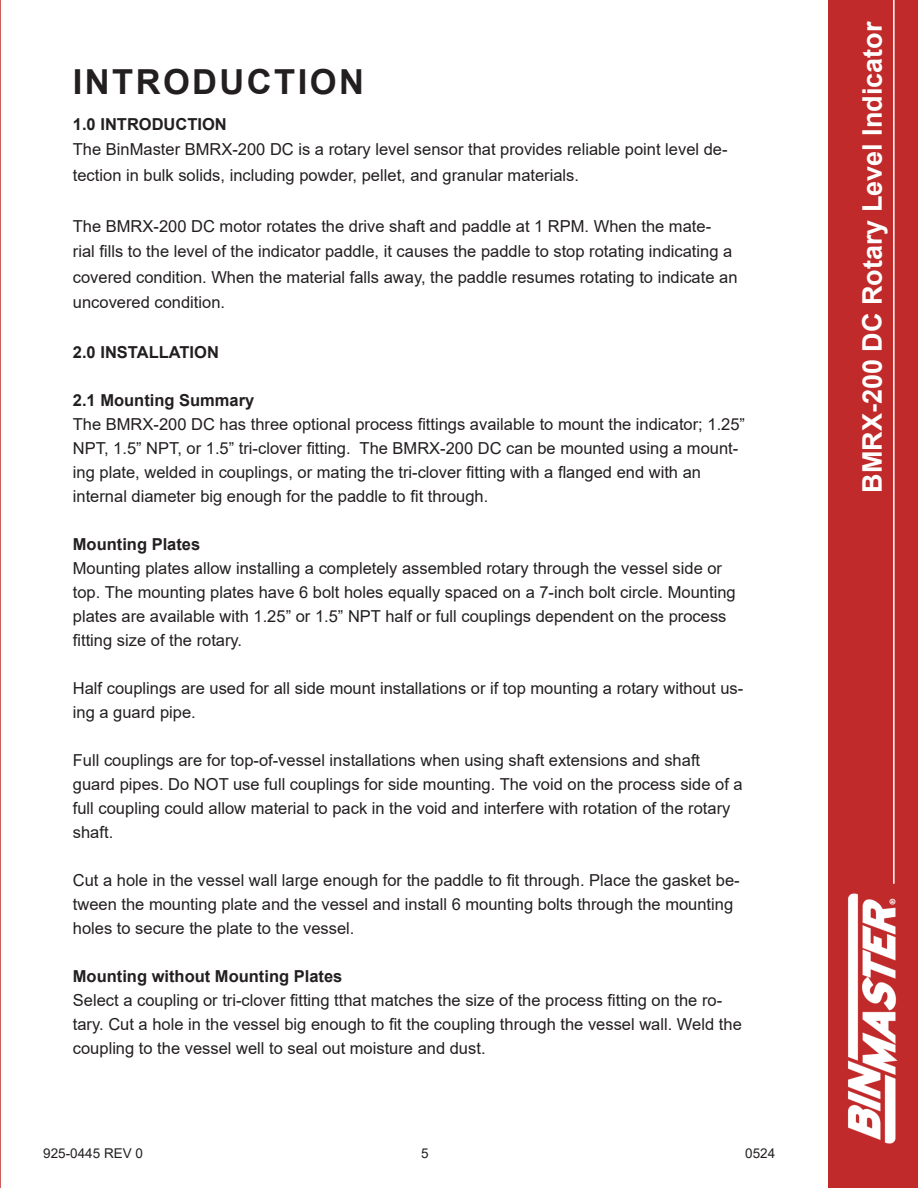
<style>
.page{position:relative;width:918px;height:1188px;background:#fff}
.page>*{position:absolute;margin:0;border:0;box-sizing:border-box;transform-origin:0 0}
.t1{font:700 34.5px "Arial";letter-spacing:.07em;color:#231f20}
.t2{font:700 27px "Arial";color:#fff}
.t3{font:16.5px/24px "Arial";color:#231f20}
.t4{font:700 16.5px "Arial";color:#231f20}
.t5{font:13.5px "Arial";color:#231f20}
</style>
<div class="page">
<svg style="left:0;top:0;width:1px;height:1188px"></svg>
<div style="left:828px;top:0;width:90px;height:1188px;background:#c02a2a"></div>
<img style="left:845px;top:892px;width:56px;height:255px">
<hr style="left:893px;top:0;width:2px;height:884px;background:#fff">
<p class="t1" style="left:73px;top:58px;width:293px">INTRODUCTION</p>
<p class="t4" style="left:73px;top:112px;width:156px">1.0 INTRODUCTION</p>
<p class="t3" style="left:73px;top:137px;width:656px;line-height:25.5px">The BinMaster BMRX-200 DC is a rotary level sensor that provides reliable point level de&shy;tection in bulk solids, including powder, pellet, and granular materials.</p>
<p class="t3" style="left:73px;top:213px;width:666px;line-height:25.5px">The BMRX-200 DC motor rotates the drive shaft and paddle at 1 RPM. When the mate-<br>rial fills to the level of the indicator paddle, it causes the paddle to stop rotating indicating a covered condition. When the material falls away, the paddle resumes rotating to indicate an uncovered condition.</p>
<p class="t4" style="left:73px;top:340px;width:148px">2.0 INSTALLATION</p>
<p class="t4" style="left:73px;top:388px;width:183px">2.1 Mounting Summary</p>
<p class="t3" style="left:73px;top:412px;width:674px">The BMRX-200 DC has three optional process fittings available to mount the indicator; 1.25” NPT, 1.5” NPT, or 1.5” tri-clover fitting. The BMRX-200 DC can be mounted using a mount&shy;ing plate, welded in couplings, or mating the tri-clover fitting with a flanged end with an internal diameter big enough for the paddle to fit through.</p>
<p class="t4" style="left:73px;top:532px;width:129px">Mounting Plates</p>
<p class="t3" style="left:73px;top:556px;width:664px">Mounting plates allow installing a completely assembled rotary through the vessel side or top. The mounting plates have 6 bolt holes equally spaced on a 7-inch bolt circle. Mounting plates are available with 1.25” or 1.5” NPT half or full couplings dependent on the process fitting size of the rotary.</p>
<p class="t3" style="left:73px;top:676px;width:672px">Half couplings are used for all side mount installations or if top mounting a rotary without us&shy;ing a guard pipe.</p>
<p class="t3" style="left:73px;top:748px;width:671px">Full couplings are for top-of-vessel installations when using shaft extensions and shaft guard pipes. Do NOT use full couplings for side mounting. The void on the process side of a full coupling could allow material to pack in the void and interfere with rotation of the rotary shaft.</p>
<p class="t3" style="left:73px;top:868px;width:668px">Cut a hole in the vessel wall large enough for the paddle to fit through. Place the gasket be&shy;tween the mounting plate and the vessel and install 6 mounting bolts through the mounting holes to secure the plate to the vessel.</p>
<p class="t4" style="left:73px;top:964px;width:271px">Mounting without Mounting Plates</p>
<p class="t3" style="left:73px;top:988px;width:670px">Select a coupling or tri-clover fitting tthat matches the size of the process fitting on the ro&shy;tary. Cut a hole in the vessel big enough to fit the coupling through the vessel wall. Weld the coupling to the vessel well to seal out moisture and dust.</p>
<p class="t5" style="left:43px;top:1144px;width:101px">925-0445 REV 0</p>
<p class="t5" style="left:421px;top:1144px;width:9px">5</p>
<p class="t5" style="left:745px;top:1144px;width:32px">0524</p>
<h2 class="t2" style="left:853px;top:493px;width:473px;rotate:-90deg">BMRX-200 DC Rotary Level Indicator</h2>
</div>
